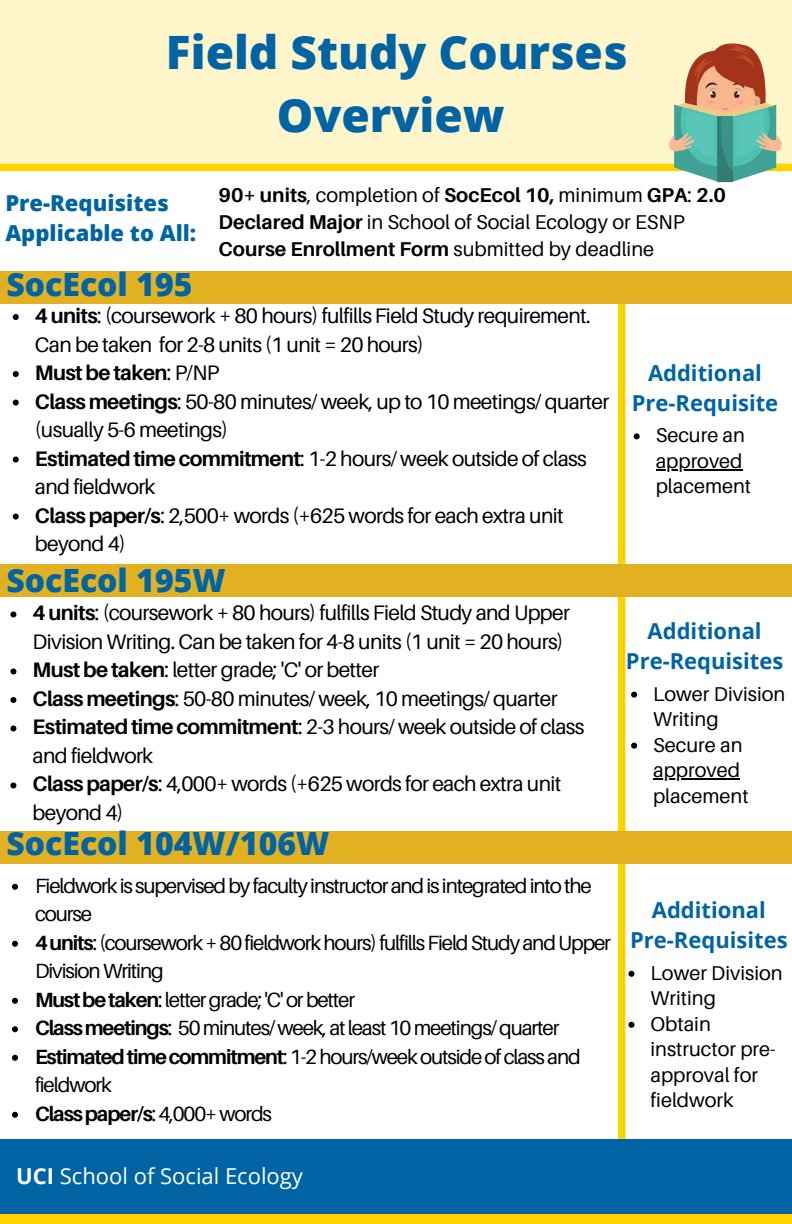
<style>
.page{position:relative;width:792px;height:1224px;background:#fff}
.page>*{position:absolute;margin:0;border:0;box-sizing:border-box;transform-origin:0 0}
.t1{font:800 46px/63px "Open Sans";color:#0064a4;text-align:center}
.t2{font:800 32px "Open Sans";color:#0064a4}
.t3{font:700 22px/30px "Open Sans";color:#0064a4;text-align:center}
.t4{font:800 22px/30px "Open Sans";color:#0064a4}
.t5{font:22px "Open Sans";color:#fff}
.t6{font:21px/28.4px "Aileron";letter-spacing:-.03em;color:#000}
.t7{font:20.6px/28.4px "Aileron";letter-spacing:-.055em;color:#000}
.t8{font:20px/25.6px "Aileron";color:#000}
.s1{font-weight:700}
</style>
<div class="page">
<div style="left:0;top:0;width:792px;height:171px;background:#fff6cc"></div>
<div style="left:0;top:164px;width:792px;height:7px;background:#ffd200"></div>
<div style="left:618px;top:283px;width:7px;height:915px;background:#ffd200"></div>
<div style="left:0;top:831px;width:792px;height:32px;background:#e1b122"></div>
<svg style="left:10px;top:611px;width:6px;height:6px"></svg>
<svg style="left:10px;top:668px;width:6px;height:6px"></svg>
<svg style="left:10px;top:697px;width:6px;height:6px"></svg>
<svg style="left:10px;top:725px;width:6px;height:6px"></svg>
<svg style="left:10px;top:782px;width:6px;height:6px"></svg>
<svg style="left:12px;top:884px;width:6px;height:6px"></svg>
<svg style="left:12px;top:941px;width:6px;height:6px"></svg>
<svg style="left:12px;top:998px;width:6px;height:6px"></svg>
<svg style="left:12px;top:1026px;width:6px;height:6px"></svg>
<svg style="left:12px;top:1055px;width:6px;height:6px"></svg>
<svg style="left:12px;top:1112px;width:6px;height:6px"></svg>
<div style="left:0;top:271px;width:792px;height:33px;background:#e1b122"></div>
<div style="left:0;top:564px;width:792px;height:33px;background:#e1b122"></div>
<svg style="left:13px;top:314px;width:6px;height:6px"></svg>
<svg style="left:13px;top:371px;width:6px;height:6px"></svg>
<svg style="left:13px;top:400px;width:6px;height:6px"></svg>
<svg style="left:13px;top:457px;width:6px;height:6px"></svg>
<svg style="left:13px;top:514px;width:6px;height:6px"></svg>
<svg style="left:634px;top:433px;width:6px;height:6px"></svg>
<hr style="left:656px;top:469px;width:87px;height:2px;background:#000">
<svg style="left:631px;top:692px;width:6px;height:6px"></svg>
<svg style="left:631px;top:743px;width:6px;height:6px"></svg>
<hr style="left:653px;top:779px;width:87px;height:1px;background:#000">
<svg style="left:628px;top:971px;width:6px;height:6px"></svg>
<svg style="left:628px;top:1022px;width:6px;height:6px"></svg>
<div style="left:0;top:1150px;width:792px;height:74px;background:#ffd200"></div>
<div style="left:0;top:1139px;width:792px;height:74px;background:#0064a4"></div>
<svg style="left:668px;top:43px;width:114px;height:139px"></svg>
<h1 class="t1" style="left:166px;top:20px;width:463px">Field Study Courses<br>Overview</h1>
<p class="t4" style="left:5px;top:188px;width:192px">Pre-Requisites<br>Applicable to All:</p>
<h2 class="t2" style="left:6px;top:262px;width:188px">SocEcol 195</h2>
<p class="t8" style="left:219px;top:182px;width:509px;line-height:27px"><span class="s1">90+ units</span>, completion of <span class="s1">SocEcol 10,</span> minimum <span class="s1">GPA</span>: <span class="s1">2.0<br>Declared Major</span> in School of Social Ecology or ESNP<br><span class="s1">Course Enrollment Form</span> submitted by deadline</p>
<p class="t6" style="left:35px;top:301px;width:576px"><span class="s1">4 units</span>: (coursework + 80 hours) fulfills Field Study requirement.<br>Can be taken for 2-8 units (1 unit = 20 hours)<br><span class="s1">Must be taken</span>: P/NP<br><span class="s1">Class meetings</span>: 50-80 minutes/ week, up to 10 meetings/ quarter (usually 5-6 meetings)<br><span class="s1">Estimated time commitment</span>: 1-2 hours/ week outside of class and fieldwork<br><span class="s1">Class paper/s</span>: 2,500+ words (+625 words for each extra unit beyond 4)</p>
<h2 class="t2" style="left:6px;top:558px;width:221px">SocEcol 195W</h2>
<p class="t6" style="left:33px;top:599px;width:553px"><span class="s1">4 units</span>: (coursework + 80 hours) fulfills Field Study and Upper Division Writing. Can be taken for 4-8 units (1 unit = 20 hours)<br><span class="s1">Must be taken</span>: letter grade; 'C' or better<br><span class="s1">Class meetings</span>: 50-80 minutes/ week, 10 meetings/ quarter <span class="s1">Estimated time commitment</span>: 2-3 hours/ week outside of class and fieldwork<br><span class="s1">Class paper/s</span>: 4,000+ words (+625 words for each extra unit beyond 4)</p>
<h2 class="t2" style="left:6px;top:821px;width:325px">SocEcol 104W/106W</h2>
<p class="t7" style="left:35px;top:871px;width:578px">Fieldwork is supervised by faculty instructor and is integrated into the course<br><span class="s1">4units</span>: (coursework + 80 fieldwork hours) fulfills Field Study and Upper Division Writing<br><span class="s1">Mustbetaken</span>: letter grade; 'C' or better<br><span class="s1">Classmeetings</span>: 50 minutes/ week, at least 10 meetings/ quarter <span class="s1">Estimatedtimecommitment</span>: 1-2 hours/week outside of class and fieldwork<br><span class="s1">Classpaper/s</span>: 4,000+ words</p>
<p class="t5" style="left:16px;top:1161px;width:288px"><span class="s1">UCI</span> School of Social Ecology</p>
<p class="t3" style="left:632px;top:358px;width:148px">Additional<br>Pre-Requisite</p>
<p class="t8" style="left:656px;top:422px;width:97px">Secure an approved placement</p>
<p class="t3" style="left:626px;top:616px;width:159px">Additional<br>Pre-Requisites</p>
<p class="t8" style="left:653px;top:680px;width:134px">Lower Division<br>Writing<br>Secure an approved placement</p>
<p class="t3" style="left:630px;top:895px;width:159px">Additional<br>Pre-Requisites</p>
<p class="t8" style="left:650px;top:960px;width:134px">Lower Division<br>Writing<br>Obtain instructor pre&shy;approval for fieldwork</p>
</div>
